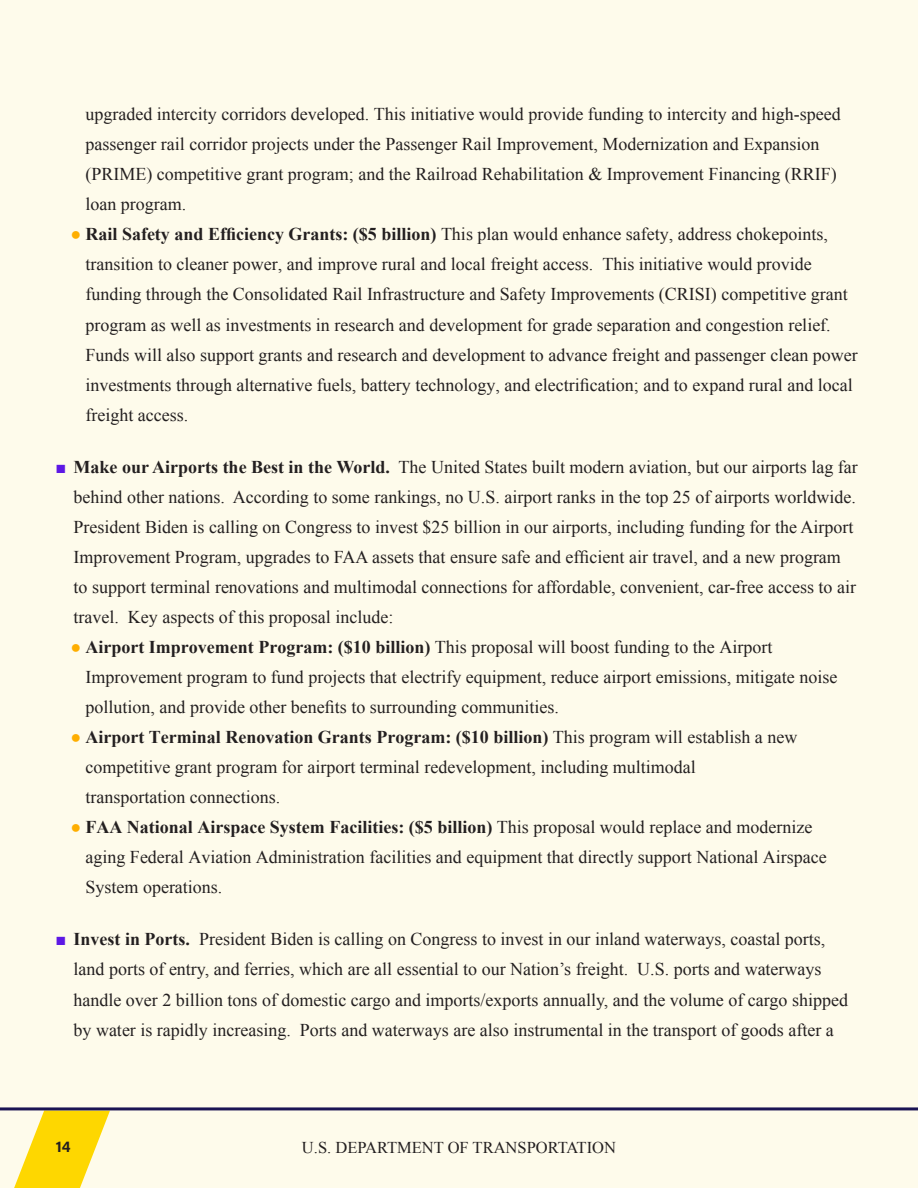
<style>
.page{position:relative;width:918px;height:1188px;background:#fefbeb}
.page>*{position:absolute;margin:0;border:0;box-sizing:border-box;transform-origin:0 0}
.t1{font:18px/30px "Times New Roman";color:#231f20}
.t2{font:16.5px "Times New Roman";color:#231f20}
.t3{font:15px "Acumin Variable Concept";color:#231f20}
.s1{font-weight:700;color:#feae00}
.s2{font-weight:700}
.s3{color:#5d18e5}
</style>
<div class="page">
<svg style="left:14px;top:1110px;width:96px;height:78px"></svg>
<hr style="left:0;top:1107px;width:918px;height:3px;background:#1a1353">
<p class="t1" style="left:86px;top:99px;width:757px">upgraded intercity corridors developed. This initiative would provide funding to intercity and high-speed passenger rail corridor projects under the Passenger Rail Improvement, Modernization and Expansion (PRIME) competitive grant program; and the Railroad Rehabilitation &amp; Improvement Financing (RRIF) loan program.</p>
<p class="t1" style="left:86px;top:219px;width:774px;text-indent:-15px"><span class="s1">●</span> <span class="s2">Rail Safety and Efficiency Grants: ($5 billion)</span> This plan would enhance safety, address chokepoints, transition to cleaner power, and improve rural and local freight access. This initiative would provide funding through the Consolidated Rail Infrastructure and Safety Improvements (CRISI) competitive grant program as well as investments in research and development for grade separation and congestion relief.<br>Funds will also support grants and research and development to advance freight and passenger clean power investments through alternative fuels, battery technology, and electrification; and to expand rural and local freight access.</p>
<p class="t1" style="left:74px;top:452px;width:786px;text-indent:-18px"><span class="s3">■</span> <span class="s2">Make our Airports the Best in the World.</span> The United States built modern aviation, but our airports lag far behind other nations. According to some rankings, no U.S. airport ranks in the top 25 of airports worldwide.<br>President Biden is calling on Congress to invest $25 billion in our airports, including funding for the Airport Improvement Program, upgrades to FAA assets that ensure safe and efficient air travel, and a new program to support terminal renovations and multimodal connections for affordable, convenient, car-free access to air travel. Key aspects of this proposal include:</p>
<p class="t1" style="left:86px;top:632px;width:753px;text-indent:-15px"><span class="s1">●</span> <span class="s2">Airport Improvement Program: ($10 billion)</span> This proposal will boost funding to the Airport<br>Improvement program to fund projects that electrify equipment, reduce airport emissions, mitigate noise pollution, and provide other benefits to surrounding communities.</p>
<p class="t1" style="left:86px;top:722px;width:713px;text-indent:-15px"><span class="s1">●</span> <span class="s2">Airport Terminal Renovation Grants Program: ($10 billion)</span> This program will establish a new competitive grant program for airport terminal redevelopment, including multimodal transportation connections.</p>
<p class="t1" style="left:85px;top:812px;width:743px;text-indent:-15px"><span class="s1">●</span> <span class="s2">FAA National Airspace System Facilities: ($5 billion)</span> This proposal would replace and modernize aging Federal Aviation Administration facilities and equipment that directly support National Airspace<br>System operations.</p>
<p class="t1" style="left:74px;top:924px;width:776px;text-indent:-18px"><span class="s3">■</span> <span class="s2">Invest in Ports.</span> President Biden is calling on Congress to invest in our inland waterways, coastal ports, land ports of entry, and ferries, which are all essential to our Nation’s freight. U.S. ports and waterways handle over 2 billion tons of domestic cargo and imports/exports annually, and the volume of cargo shipped by water is rapidly increasing. Ports and waterways are also instrumental in the transport of goods after a</p>
<p class="t3" style="left:56px;top:1137px;width:16px">14</p>
<p class="t2" style="left:302px;top:1136px;width:316px">U.S. DEPARTMENT OF TRANSPORTATION</p>
</div>
